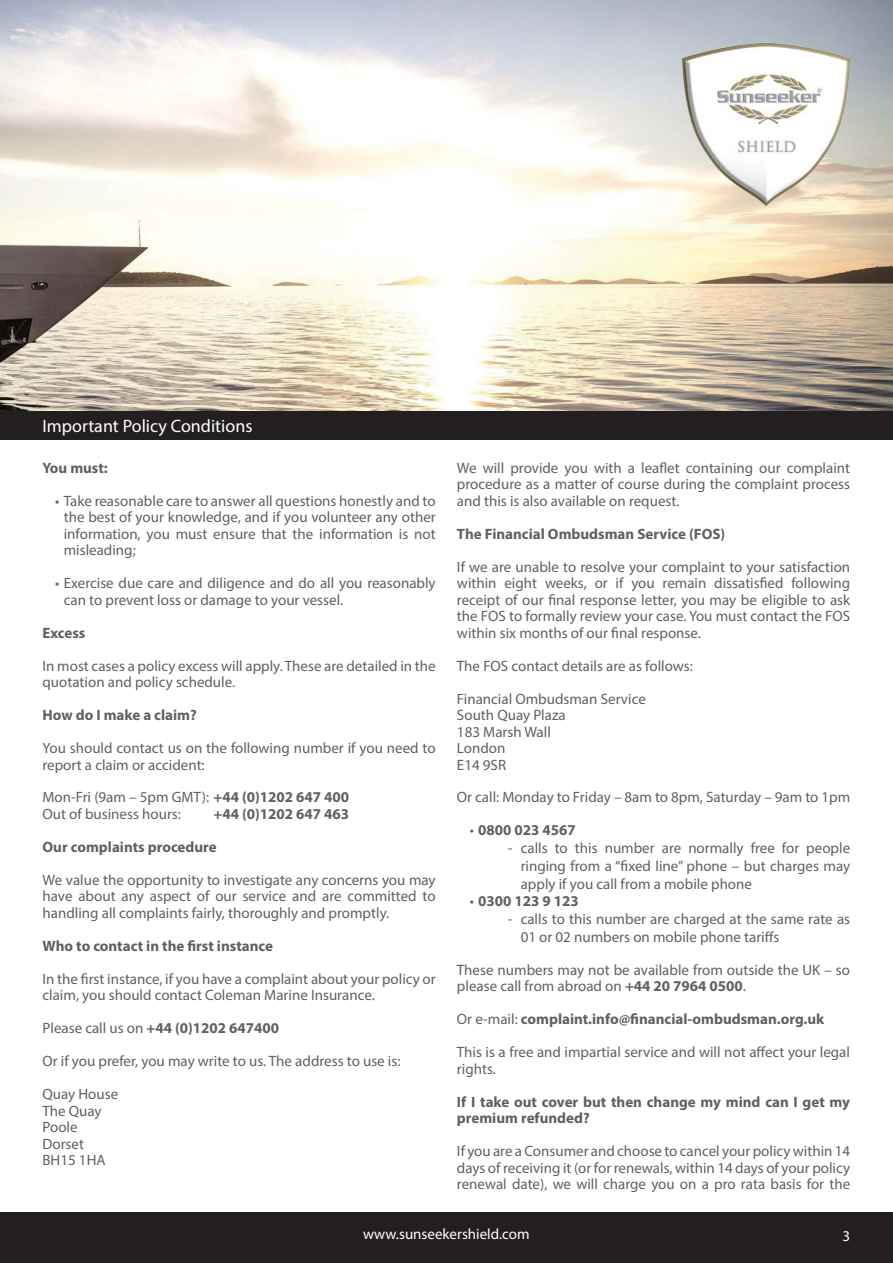
<style>
.page{position:relative;width:893px;height:1263px;background:#fff}
.page>*{position:absolute;margin:0;border:0;box-sizing:border-box;transform-origin:0 0}
.t1{font:18px "Myriad Pro";color:#fff}
.t2{font:15px/16.5px "Myriad Pro";color:#5f6062}
.t3{font:700 15px/33px "Myriad Pro";color:#5f6062}
.t4{font:15px "Myriad Pro";color:#fff}
.s1{font-weight:700}
.s2{font-weight:400}
</style>
<div class="page">
<div style="left:0;top:1212px;width:893px;height:51px;background:#231f20"></div>
<div style="left:0;top:410px;width:893px;height:30px;background:#231f20"></div>
<img style="left:0;top:0;width:893px;height:411px">
<img style="left:682px;top:43px;width:86px;height:88px">
<p class="t1" style="left:42px;top:419px;width:211px">Important Policy Conditions</p>
<p class="t3" style="left:43px;top:452px;width:67px">You must:</p>
<p class="t2" style="left:64px;top:493px;width:373px;text-align:justify;text-indent:-9px">• Take reasonable care to answer all questions honestly and to the best of your knowledge, and if you volunteer any other information, you must ensure that the information is not misleading;</p>
<p class="t2" style="left:64px;top:576px;width:373px;text-indent:-9px">• Exercise due care and diligence and do all you reasonably can to prevent loss or damage to your vessel.</p>
<p class="t3" style="left:43px;top:617px;width:44px">Excess</p>
<p class="t2" style="left:43px;top:658px;width:395px">In most cases a policy excess will apply. These are detailed in the quotation and policy schedule.</p>
<p class="t3" style="left:43px;top:700px;width:156px">How do I make a claim?</p>
<p class="t2" style="left:43px;top:741px;width:395px">You should contact us on the following number if you need to report a claim or accident:</p>
<p class="t2" style="left:43px;top:790px;width:308px">Mon-Fri (9am – 5pm GMT): <span class="s1">+44 (0)1202 647 400<br></span>Out of business hours:</p>
<p class="t3" style="left:43px;top:798px;width:308px;text-indent:171px">+44 (0)1202 647 463<br>Our complaints procedure</p>
<p class="t2" style="left:43px;top:873px;width:395px;text-align:justify">We value the opportunity to investigate any concerns you may have about any aspect of our service and are committed to handling all complaints fairly, thoroughly and promptly.</p>
<p class="t3" style="left:43px;top:930px;width:232px">Who to contact in the first instance</p>
<p class="t2" style="left:43px;top:972px;width:395px">In the first instance, if you have a complaint about your policy or claim, you should contact Coleman Marine Insurance.</p>
<p class="t2" style="left:43px;top:1013px;width:359px;line-height:33px">Please call us on <span class="s1">+44 (0)1202 647400<br></span>Or if you prefer, you may write to us. The address to use is:<br>Quay House</p>
<p class="t2" style="left:43px;top:1104px;width:65px">The Quay<br>Poole<br>Dorset<br>BH15 1HA</p>
<p class="t2" style="left:457px;top:460px;width:395px;text-align:justify">We will provide you with a leaflet containing our complaint procedure as a matter of course during the complaint process and this is also available on request.</p>
<p class="t3" style="left:457px;top:518px;width:270px">The Financial Ombudsman Service (FOS)</p>
<p class="t2" style="left:457px;top:559px;width:395px;text-align:justify">If we are unable to resolve your complaint to your satisfaction within eight weeks, or if you remain dissatisfied following receipt of our final response letter, you may be eligible to ask the FOS to formally review your case. You must contact the FOS within six months of our final response.</p>
<p class="t2" style="left:457px;top:650px;width:237px;line-height:33px">The FOS contact details are as follows:<br>Financial Ombudsman Service</p>
<p class="t2" style="left:457px;top:708px;width:110px">South Quay Plaza<br>183 Marsh Wall<br>London<br>E14 9SR</p>
<p class="t2" style="left:457px;top:790px;width:395px">Or call: Monday to Friday – 8am to 8pm, Saturday – 9am to 1pm</p>
<p class="t3" style="left:470px;top:815px;width:108px"><span class="s2">•</span> 0800 023 4567</p>
<p class="t2" style="left:521px;top:840px;width:331px;line-height:18px;text-align:justify;text-indent:-13px">- calls to this number are normally free for people ringing from a “fixed line” phone – but charges may apply if you call from a mobile phone</p>
<p class="t3" style="left:470px;top:885px;width:111px"><span class="s2">•</span> 0300 123 9 123</p>
<p class="t2" style="left:521px;top:911px;width:331px;line-height:18px;text-indent:-13px">- calls to this number are charged at the same rate as<br>01 or 02 numbers on mobile phone tariffs</p>
<p class="t2" style="left:457px;top:963px;width:395px">These numbers may not be available from outside the UK – so please call from abroad on <span class="s1">+44 20 7964 0500</span>.</p>
<p class="t2" style="left:457px;top:1004px;width:395px;line-height:33px">Or e-mail: <span class="s1">complaint.info@financial-ombudsman.org.uk<br></span>This is a free and impartial service and will not affect your legal</p>
<p class="t2" style="left:457px;top:1062px;width:40px">rights.</p>
<p class="t3" style="left:457px;top:1095px;width:395px;line-height:16.5px">If I take out cover but then change my mind can I get my premium refunded?</p>
<p class="t2" style="left:457px;top:1144px;width:395px;text-align:justify">If you are a Consumer and choose to cancel your policy within 14 days of receiving it (or for renewals, within 14 days of your policy renewal date), we will charge you on a pro rata basis for the</p>
<p class="t4" style="left:363px;top:1228px;width:168px">www.sunseekershield.com</p>
<p class="t4" style="left:842px;top:1230px;width:9px">3</p>
</div>
